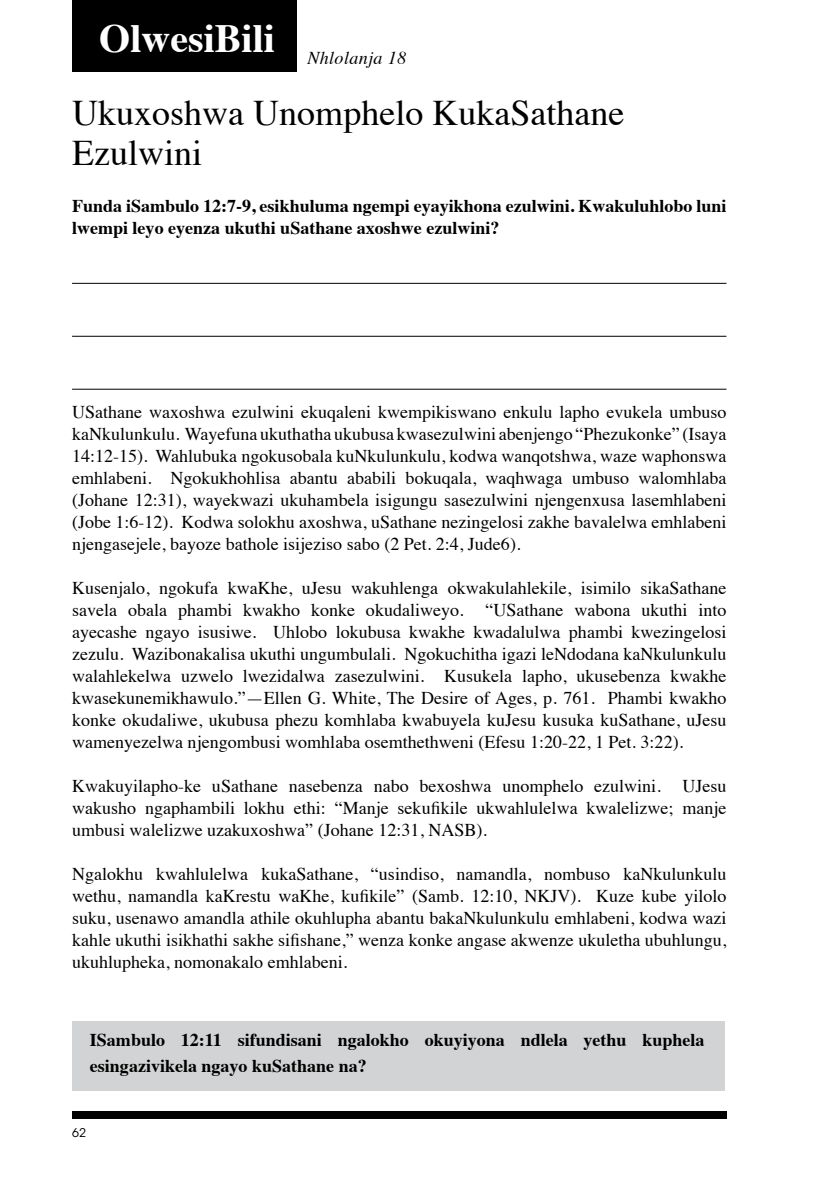
<style>
.page{position:relative;width:840px;height:1191px;background:#fff}
.page>*{position:absolute;margin:0;border:0;box-sizing:border-box;transform-origin:0 0}
.t1{font:700 40px "Times";color:#fff}
.t2{font:36px/40px "Times";color:#000}
.t3{font:18px/22px "Times";color:#000;text-align:justify}
.t4{font:700 18px/22px "Times";color:#000}
.t5{font:italic 18px "Times";letter-spacing:.02em;color:#000}
.t6{font:12px "ITC Avant Garde Std";color:#000}
</style>
<div class="page">
<div style="left:72px;top:1111px;width:654px;height:8px;background:#000"></div>
<div style="left:72px;top:1020px;width:652px;height:70px;background:#d1d3d4"></div>
<div style="left:72px;top:0;width:225px;height:71px;background:#000"></div>
<hr style="left:72px;top:336px;width:654px;height:1px;background:#000">
<hr style="left:72px;top:283px;width:654px;height:1px;background:#000">
<hr style="left:72px;top:389px;width:654px;height:1px;background:#000">
<h1 class="t1" style="left:99px;top:0;width:177px">OlwesiBili</h1>
<p class="t5" style="left:307px;top:42px;width:100px">Nhlolanja 18</p>
<h2 class="t2" style="left:72px;top:90px;width:553px">Ukuxoshwa Unomphelo KukaSathane<br>Ezulwini</h2>
<p class="t4" style="left:72px;top:193px;width:655px">Funda iSambulo 12:7-9, esikhuluma ngempi eyayikhona ezulwini. Kwakuluhlobo luni lwempi leyo eyenza ukuthi uSathane axoshwe ezulwini?</p>
<p class="t3" style="left:72px;top:400px;width:655px">USathane waxoshwa ezulwini ekuqaleni kwempikiswano enkulu lapho evukela umbuso kaNkulunkulu. Wayefuna ukuthatha ukubusa kwasezulwini abenjengo “Phezukonke” (Isaya 14:12-15). Wahlubuka ngokusobala kuNkulunkulu, kodwa wanqotshwa, waze waphonswa emhlabeni. Ngokukhohlisa abantu ababili bokuqala, waqhwaga umbuso walomhlaba (Johane 12:31), wayekwazi ukuhambela isigungu sasezulwini njengenxusa lasemhlabeni (Jobe 1:6-12). Kodwa solokhu axoshwa, uSathane nezingelosi zakhe bavalelwa emhlabeni njengasejele, bayoze bathole isijeziso sabo (2 Pet. 2:4, Jude6).</p>
<p class="t3" style="left:72px;top:576px;width:655px">Kusenjalo, ngokufa kwaKhe, uJesu wakuhlenga okwakulahlekile, isimilo sikaSathane savela obala phambi kwakho konke okudaliweyo. “USathane wabona ukuthi into ayecashe ngayo isusiwe. Uhlobo lokubusa kwakhe kwadalulwa phambi kwezingelosi zezulu. Wazibonakalisa ukuthi ungumbulali. Ngokuchitha igazi leNdodana kaNkulunkulu walahlekelwa uzwelo lwezidalwa zasezulwini. Kusukela lapho, ukusebenza kwakhe kwasekunemikhawulo.”—Ellen G. White, The Desire of Ages, p. 761. Phambi kwakho konke okudaliwe, ukubusa phezu komhlaba kwabuyela kuJesu kusuka kuSathane, uJesu wamenyezelwa njengombusi womhlaba osemthethweni (Efesu 1:20-22, 1 Pet. 3:22).</p>
<p class="t3" style="left:72px;top:774px;width:655px">Kwakuyilapho-ke uSathane nasebenza nabo bexoshwa unomphelo ezulwini. UJesu wakusho ngaphambili lokhu ethi: “Manje sekufikile ukwahlulelwa kwalelizwe; manje umbusi walelizwe uzakuxoshwa” (Johane 12:31, NASB).</p>
<p class="t3" style="left:72px;top:862px;width:655px">Ngalokhu kwahlulelwa kukaSathane, “usindiso, namandla, nombuso kaNkulunkulu wethu, namandla kaKrestu waKhe, kufikile” (Samb. 12:10, NKJV). Kuze kube yilolo suku, usenawo amandla athile okuhlupha abantu bakaNkulunkulu emhlabeni, kodwa wazi kahle ukuthi isikhathi sakhe sifishane,” wenza konke angase akwenze ukuletha ubuhlungu, ukuhlupheka, nomonakalo emhlabeni.</p>
<p class="t4" style="left:90px;top:1025px;width:615px;line-height:26px">ISambulo 12:11 sifundisani ngalokho okuyiyona ndlela yethu kuphela esingazivikela ngayo kuSathane na?</p>
<p class="t6" style="left:72px;top:1125px;width:15px">62</p>
</div>
